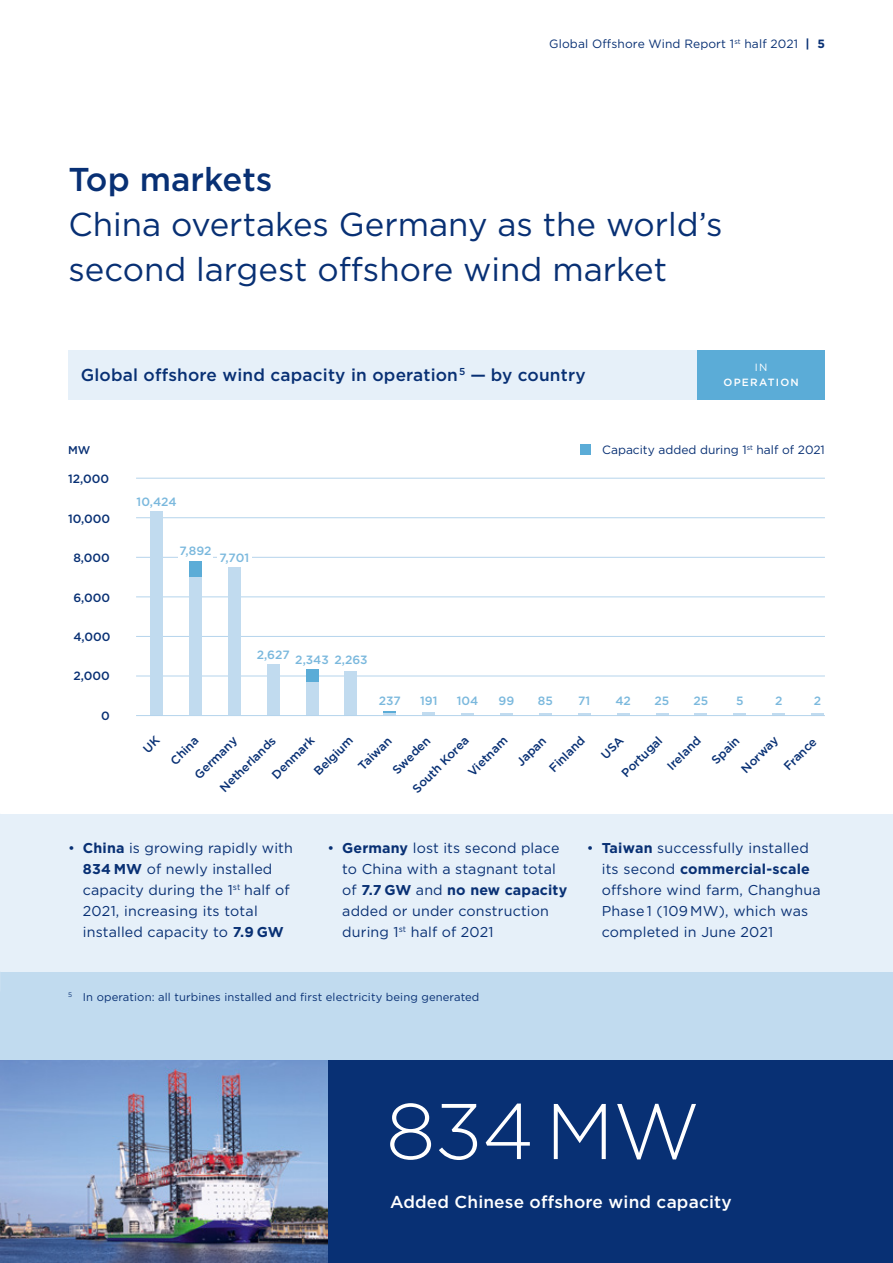
<style>
.page{position:relative;width:893px;height:1263px;background:#fff}
.page>*{position:absolute;margin:0;border:0;box-sizing:border-box;transform-origin:0 0}
.t1{font:300 78.75px "Gotham Pro";color:#fff}
.t2{font:33px/45px "Gotham Pro";color:#083074}
.t3{font:500 33px "Gotham Pro";color:#083074}
.t4{font:500 17.25px "Gotham Pro";letter-spacing:.01em;color:#083074}
.t5{font:500 17.25px "Gotham Pro";letter-spacing:.01em;color:#fff}
.t6{font:14.25px/21px "Gotham Pro";letter-spacing:.01em;color:#083074}
.t7{font:500 12px "Gotham Pro";color:#083074}
.t8{font:12px "Gotham Pro";color:#083074}
.t9{font:500 12px "Gotham Pro";color:#7ab8dd}
.t10{font:11.25px "Gotham Pro";letter-spacing:.01em;color:#083074}
.t11{font:500 11.25px "Gotham Pro";color:#083074}
.t12{font:500 10.5px "Gotham Pro";letter-spacing:.12em;color:#fff}
.t13{font:10.5px "Gotham Pro";color:#fff}
.s1{font-weight:700}
</style>
<div class="page">
<div style="left:0;top:814px;width:893px;height:177px;background:#e6f0f9"></div>
<div style="left:0;top:971px;width:893px;height:99px;background:#c1dbef"></div>
<div style="left:68px;top:350px;width:757px;height:50px;background:#e6f0f9"></div>
<hr style="left:136px;top:517px;width:689px;height:1px;background:#b5d4ec">
<hr style="left:136px;top:478px;width:689px;height:1px;background:#b5d4ec">
<hr style="left:136px;top:557px;width:689px;height:1px;background:#b5d4ec">
<hr style="left:136px;top:596px;width:689px;height:1px;background:#b5d4ec">
<hr style="left:136px;top:636px;width:689px;height:1px;background:#b5d4ec">
<hr style="left:136px;top:676px;width:689px;height:1px;background:#b5d4ec">
<div style="left:327px;top:1060px;width:566px;height:203px;background:#083074"></div>
<img style="left:0;top:1060px;width:327px;height:203px">
<div style="left:217px;top:548px;width:34px;height:19px;background:#fff"></div>
<div style="left:228px;top:567px;width:13px;height:148px;background:#c1dbef"></div>
<div style="left:150px;top:511px;width:13px;height:204px;background:#c1dbef"></div>
<div style="left:189px;top:560px;width:13px;height:155px;background:#5bacd7"></div>
<div style="left:189px;top:577px;width:13px;height:138px;background:#c1dbef"></div>
<div style="left:178px;top:541px;width:34px;height:19px;background:#fff"></div>
<div style="left:345px;top:671px;width:12px;height:44px;background:#c1dbef"></div>
<hr style="left:383px;top:711px;width:13px;height:4px;background:#5bacd7">
<svg style="left:383px;top:713px;width:13px;height:2px"></svg>
<svg style="left:422px;top:712px;width:13px;height:3px"></svg>
<svg style="left:461px;top:713px;width:13px;height:2px"></svg>
<div style="left:267px;top:664px;width:13px;height:51px;background:#c1dbef"></div>
<svg style="left:772px;top:713px;width:13px;height:2px"></svg>
<svg style="left:811px;top:713px;width:13px;height:2px"></svg>
<svg style="left:500px;top:713px;width:13px;height:2px"></svg>
<svg style="left:539px;top:713px;width:13px;height:2px"></svg>
<svg style="left:578px;top:713px;width:13px;height:2px"></svg>
<svg style="left:656px;top:713px;width:12px;height:2px"></svg>
<svg style="left:694px;top:713px;width:13px;height:2px"></svg>
<svg style="left:733px;top:713px;width:13px;height:2px"></svg>
<div style="left:580px;top:444px;width:11px;height:11px;background:#5bacd7"></div>
<div style="left:697px;top:350px;width:128px;height:50px;background:#5bacd7"></div>
<svg style="left:617px;top:713px;width:12px;height:2px"></svg>
<div style="left:306px;top:669px;width:12px;height:46px;background:#5bacd7"></div>
<div style="left:306px;top:682px;width:12px;height:33px;background:#c1dbef"></div>
<hr style="left:136px;top:715px;width:689px;height:1px;background:#b5d4ec">
<p class="t8" style="left:549px;top:37px;width:277px">Global Offshore Wind Report 1<sup>st</sup> half 2021 <span class="s1">| 5</span></p>
<h2 class="t3" style="left:68px;top:160px;width:206px">Top markets</h2>
<h2 class="t2" style="left:68px;top:202px;width:656px">China overtakes Germany as the world’s second largest offshore wind market</h2>
<p class="t4" style="left:81px;top:365px;width:506px">Global offshore wind capacity in operation<sup>5</sup> — by country</p>
<p class="t13" style="left:755px;top:362px;width:14px">IN</p>
<p class="t12" style="left:723px;top:377px;width:77px">OPERATION</p>
<p class="t11" style="left:68px;top:444px;width:24px">MW</p>
<p class="t7" style="left:68px;top:472px;width:43px">12,000</p>
<p class="t7" style="left:68px;top:512px;width:44px">10,000</p>
<p class="t7" style="left:73px;top:551px;width:38px">8,000</p>
<p class="t7" style="left:73px;top:590px;width:38px">6,000</p>
<p class="t7" style="left:73px;top:630px;width:39px">4,000</p>
<p class="t7" style="left:73px;top:669px;width:38px">2,000</p>
<p class="t9" style="left:137px;top:495px;width:41px">10,424</p>
<p class="t9" style="left:179px;top:544px;width:34px">7,892</p>
<p class="t9" style="left:220px;top:551px;width:31px">7,701</p>
<p class="t9" style="left:257px;top:647px;width:35px">2,627</p>
<p class="t9" style="left:334px;top:653px;width:35px">2,263</p>
<p class="t9" style="left:295px;top:653px;width:35px">2,343</p>
<p class="t8" style="left:602px;top:443px;width:224px">Capacity added during 1<sup>st</sup> half of 2021</p>
<p class="t7" style="left:101px;top:709px;width:10px">0</p>
<p class="t9" style="left:379px;top:694px;width:23px">237</p>
<p class="t9" style="left:420px;top:694px;width:19px">191</p>
<p class="t9" style="left:457px;top:694px;width:23px">104</p>
<p class="t9" style="left:499px;top:694px;width:17px">99</p>
<p class="t9" style="left:538px;top:694px;width:17px">85</p>
<p class="t9" style="left:578px;top:694px;width:14px">71</p>
<p class="t9" style="left:693px;top:694px;width:16px">25</p>
<p class="t9" style="left:736px;top:694px;width:9px">5</p>
<p class="t9" style="left:775px;top:694px;width:9px">2</p>
<p class="t9" style="left:814px;top:694px;width:9px">2</p>
<p class="t9" style="left:615px;top:694px;width:17px">42</p>
<p class="t7" style="left:619px;top:770px;width:53px;rotate:-45deg">Portugal</p>
<p class="t9" style="left:655px;top:694px;width:16px">25</p>
<p class="t7" style="left:269px;top:772px;width:56px;rotate:-45deg">Denmark</p>
<p class="t7" style="left:465px;top:769px;width:52px;rotate:-45deg">Vietnam</p>
<p class="t7" style="left:514px;top:759px;width:38px;rotate:-45deg">Japan</p>
<p class="t7" style="left:546px;top:765px;width:46px;rotate:-45deg">Finland</p>
<p class="t7" style="left:664px;top:763px;width:43px;rotate:-45deg">Ireland</p>
<p class="t7" style="left:709px;top:757px;width:35px;rotate:-45deg">Spain</p>
<p class="t7" style="left:738px;top:766px;width:48px;rotate:-45deg">Norway</p>
<p class="t7" style="left:781px;top:763px;width:42px;rotate:-45deg">France</p>
<p class="t7" style="left:192px;top:772px;width:56px;rotate:-45deg">Germany</p>
<p class="t7" style="left:217px;top:785px;width:75px;rotate:-45deg">Netherlands</p>
<p class="t7" style="left:311px;top:769px;width:51px;rotate:-45deg">Belgium</p>
<p class="t7" style="left:355px;top:763px;width:43px;rotate:-45deg">Taiwan</p>
<p class="t7" style="left:390px;top:767px;width:49px;rotate:-45deg">Sweden</p>
<p class="t7" style="left:168px;top:758px;width:36px;rotate:-45deg">China</p>
<p class="t7" style="left:410px;top:786px;width:76px;rotate:-45deg">South Korea</p>
<p class="t6" style="left:83px;top:838px;width:212px;text-indent:-15px">• <span class="s1">China</span> is growing rapidly with<br><span class="s1">834 MW</span> of newly installed capacity during the 1<sup>st</sup> half of<br>2021, increasing its total installed capacity to <span class="s1">7.9 GW</span></p>
<p class="t6" style="left:342px;top:838px;width:226px;text-indent:-15px">• <span class="s1">Germany</span> lost its second place to China with a stagnant total of <span class="s1">7.7 GW</span> and <span class="s1">no new capacity </span>added or under construction during 1<sup>st</sup> half of 2021</p>
<p class="t10" style="left:68px;top:991px;width:413px"><sup>5</sup> In operation: all turbines installed and first electricity being generated</p>
<p class="t6" style="left:602px;top:838px;width:221px;text-indent:-15px">• <span class="s1">Taiwan</span> successfully installed its second <span class="s1">commercial-scale </span>offshore wind farm, Changhua<br>Phase 1 (109 MW), which was completed in June 2021</p>
<h1 class="t1" style="left:386px;top:1088px;width:316px">834 MW</h1>
<p class="t5" style="left:390px;top:1192px;width:343px">Added Chinese offshore wind capacity</p>
</div>
